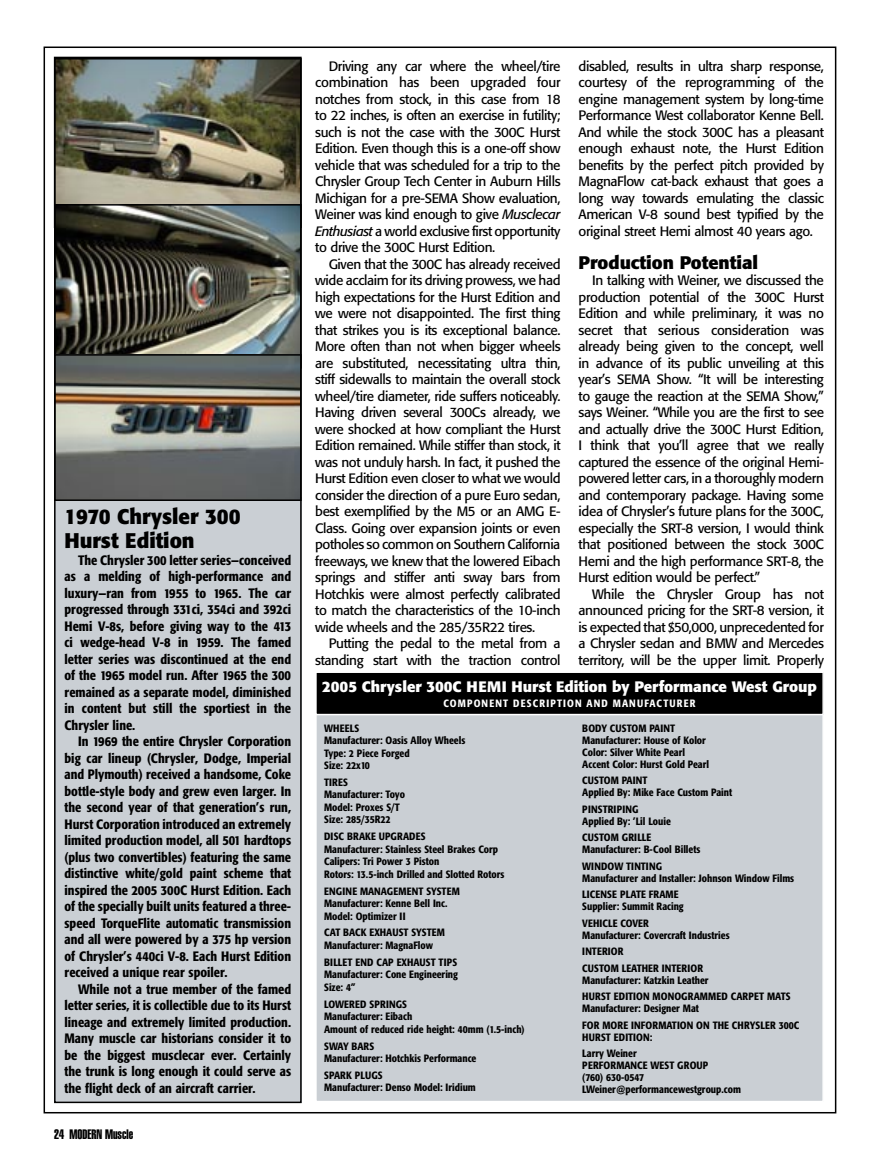
<style>
.page{position:relative;width:878px;height:1175px;background:#fff}
.page>*{position:absolute;margin:0;border:0;box-sizing:border-box;transform-origin:0 0}
.t1{font:700 21px/24px "Formata";color:#000}
.t2{font:700 18px "Formata";color:#000}
.t3{font:700 15px "Formata";color:#fff}
.t4{font:13.5px/16.5px "Formata";letter-spacing:-.025em;color:#000;text-align:justify}
.t5{font:500 condensed 13.5px/16.5px "Formata";color:#000;text-align:justify}
.t6{font:13.5px "Helvetica Extra Compressed";color:#000}
.t7{font:500 condensed 10.5px/12.5px "Formata";color:#000}
.t8{font:500 condensed 10.5px "Formata";letter-spacing:.11em;color:#fff}
.s1{font-style:italic}
</style>
<div class="page">
<div style="left:316px;top:713px;width:506px;height:388px;background:#cacfd4"></div>
<div style="left:54px;top:497px;width:247px;height:605px;background:#cacfd4"></div>
<img style="left:57px;top:61px;width:241px;height:143px">
<img style="left:57px;top:207px;width:241px;height:147px">
<img style="left:57px;top:357px;width:241px;height:141px">
<div style="left:54px;top:354px;width:247px;height:147px;border:2px solid #000"></div>
<div style="left:316px;top:672px;width:506px;height:42px;background:#000"></div>
<div style="left:315px;top:671px;width:508px;height:44px;border:2px solid #fff"></div>
<div style="left:54px;top:58px;width:247px;height:1045px;border:2px solid #000"></div>
<h1 class="t1" style="left:65px;top:504px;width:177px">1970 Chrysler 300<br>Hurst Edition</h1>
<p class="t5" style="left:65px;top:551px;width:228px;text-indent:14px">The Chrysler 300 letter series—conceived as a melding of high-performance and luxury—ran from 1955 to 1965. The car progressed through 331ci, 354ci and 392ci Hemi V-8s, before giving way to the 413 ci wedge-head V-8 in 1959. The famed letter series was discontinued at the end of the 1965 model run. After 1965 the 300 remained as a separate model, diminished in content but still the sportiest in the Chrysler line.</p>
<p class="t5" style="left:65px;top:733px;width:228px;text-indent:14px">In 1969 the entire Chrysler Corporation big car lineup (Chrysler, Dodge, Imperial and Plymouth) received a handsome, Coke bottle-style body and grew even larger. In the second year of that generation’s run, Hurst Corporation introduced an extremely limited production model, all 501 hardtops (plus two convertibles) featuring the same distinctive white/gold paint scheme that inspired the 2005 300C Hurst Edition. Each of the specially built units featured a three&shy;speed TorqueFlite automatic transmission and all were powered by a 375 hp version of Chrysler’s 440ci V-8. Each Hurst Edition received a unique rear spoiler.</p>
<p class="t5" style="left:65px;top:980px;width:228px;text-indent:14px">While not a true member of the famed letter series, it is collectible due to its Hurst lineage and extremely limited production.<br>Many muscle car historians consider it to be the biggest musclecar ever. Certainly the trunk is long enough it could serve as the flight deck of an aircraft carrier.</p>
<p class="t6" style="left:54px;top:1126px;width:81px">24 MODERN Muscle</p>
<p class="t4" style="left:315px;top:57px;width:247px;text-indent:14px">Driving any car where the wheel/tire combination has been upgraded four notches from stock, in this case from 18 to 22 inches, is often an exercise in futility; such is not the case with the 300C Hurst Edition. Even though this is a one-off show vehicle that was scheduled for a trip to the Chrysler Group Tech Center in Auburn Hills Michigan for a pre-SEMA Show evaluation, Weiner was kind enough to give <span class="s1">Musclecar Enthusiast</span> a world exclusive first opportunity to drive the 300C Hurst Edition.</p>
<p class="t4" style="left:315px;top:255px;width:247px;text-indent:14px">Given that the 300C has already received wide acclaim for its driving prowess, we had high expectations for the Hurst Edition and we were not disappointed. The first thing that strikes you is its exceptional balance.<br>More often than not when bigger wheels are substituted, necessitating ultra thin, stiff sidewalls to maintain the overall stock wheel/tire diameter, ride suffers noticeably.<br>Having driven several 300Cs already, we were shocked at how compliant the Hurst Edition remained. While stiffer than stock, it was not unduly harsh. In fact, it pushed the Hurst Edition even closer to what we would consider the direction of a pure Euro sedan, best exemplified by the M5 or an AMG E-Class. Going over expansion joints or even potholes so common on Southern California freeways, we knew that the lowered Eibach springs and stiffer anti sway bars from Hotchkis were almost perfectly calibrated to match the characteristics of the 10-inch wide wheels and the 285/35R22 tires.</p>
<p class="t4" style="left:315px;top:635px;width:247px;text-align:right">Putting the pedal to the metal from a standing start with the traction control</p>
<p class="t4" style="left:578px;top:57px;width:247px">disabled, results in ultra sharp response, courtesy of the reprogramming of the engine management system by long-time Performance West collaborator Kenne Bell.<br>And while the stock 300C has a pleasant enough exhaust note, the Hurst Edition benefits by the perfect pitch provided by MagnaFlow cat-back exhaust that goes a long way towards emulating the classic American V-8 sound best typified by the original street Hemi almost 40 years ago.</p>
<h2 class="t2" style="left:578px;top:251px;width:181px">Production Potential</h2>
<p class="t4" style="left:578px;top:272px;width:247px;text-indent:14px">In talking with Weiner, we discussed the production potential of the 300C Hurst Edition and while preliminary, it was no secret that serious consideration was already being given to the concept, well in advance of its public unveiling at this year’s SEMA Show. “It will be interesting to gauge the reaction at the SEMA Show,” says Weiner. “While you are the first to see and actually drive the 300C Hurst Edition, I think that you’ll agree that we really captured the essence of the original Hemi&shy;powered letter cars, in a thoroughly modern and contemporary package. Having some idea of Chrysler’s future plans for the 300C, especially the SRT-8 version, I would think that positioned between the stock 300C Hemi and the high performance SRT-8, the Hurst edition would be perfect.”</p>
<p class="t4" style="left:578px;top:585px;width:247px;text-indent:14px">While the Chrysler Group has not announced pricing for the SRT-8 version, it is expected that $50,000, unprecedented for a Chrysler sedan and BMW and Mercedes territory, will be the upper limit. Properly</p>
<p class="t3" style="left:322px;top:677px;width:496px">2005 Chrysler 300C HEMI Hurst Edition by Performance West Group</p>
<p class="t8" style="left:443px;top:697px;width:253px">COMPONENT DESCRIPTION AND MANUFACTURER</p>
<p class="t7" style="left:324px;top:721px;width:142px">WHEELS<br>Manufacturer: Oasis Alloy Wheels<br>Type: 2 Piece Forged<br>Size: 22x10</p>
<p class="t7" style="left:324px;top:776px;width:82px">TIRES<br>Manufacturer: Toyo<br>Model: Proxes S/T<br>Size: 285/35R22</p>
<p class="t7" style="left:324px;top:830px;width:182px">DISC BRAKE UPGRADES<br>Manufacturer: Stainless Steel Brakes Corp Calipers: Tri Power 3 Piston<br>Rotors: 13.5-inch Drilled and Slotted Rotors</p>
<p class="t7" style="left:324px;top:884px;width:137px">ENGINE MANAGEMENT SYSTEM<br>Manufacturer: Kenne Bell Inc.<br>Model: Optimizer II</p>
<p class="t7" style="left:324px;top:926px;width:122px">CAT BACK EXHAUST SYSTEM<br>Manufacturer: MagnaFlow</p>
<p class="t7" style="left:324px;top:956px;width:135px;text-align:justify">BILLET END CAP EXHAUST TIPS Manufacturer: Cone Engineering Size: 4”</p>
<p class="t7" style="left:324px;top:997px;width:202px">LOWERED SPRINGS<br>Manufacturer: Eibach<br>Amount of reduced ride height: 40mm (1.5-inch)</p>
<p class="t7" style="left:324px;top:1039px;width:154px">SWAY BARS<br>Manufacturer: Hotchkis Performance</p>
<p class="t7" style="left:324px;top:1069px;width:153px">SPARK PLUGS<br>Manufacturer: Denso Model: Iridium</p>
<p class="t7" style="left:582px;top:722px;width:128px;line-height:12px">BODY CUSTOM PAINT<br>Manufacturer: House of Kolor<br>Color: Silver White Pearl<br>Accent Color: Hurst Gold Pearl</p>
<p class="t7" style="left:582px;top:774px;width:151px;line-height:12px">CUSTOM PAINT<br>Applied By: Mike Face Custom Paint</p>
<p class="t7" style="left:582px;top:803px;width:90px;line-height:12px">PINSTRIPING<br>Applied By: ’Lil Louie</p>
<p class="t7" style="left:582px;top:831px;width:119px;line-height:12px">CUSTOM GRILLE<br>Manufacturer: B-Cool Billets</p>
<p class="t7" style="left:582px;top:860px;width:213px;line-height:12px">WINDOW TINTING<br>Manufacturer and Installer: Johnson Window Films</p>
<p class="t7" style="left:582px;top:888px;width:103px;line-height:12px">LICENSE PLATE FRAME<br>Supplier: Summit Racing</p>
<p class="t7" style="left:582px;top:917px;width:149px;line-height:12px">VEHICLE COVER<br>Manufacturer: Covercraft Industries</p>
<p class="t7" style="left:582px;top:943px;width:122px;line-height:16.5px">INTERIOR<br>CUSTOM LEATHER INTERIOR</p>
<p class="t7" style="left:582px;top:971px;width:209px;line-height:16.5px">Manufacturer: Katzkin Leather<br>HURST EDITION MONOGRAMMED CARPET MATS</p>
<p class="t7" style="left:582px;top:1000px;width:218px;line-height:16.5px">Manufacturer: Designer Mat<br>FOR MORE INFORMATION ON THE CHRYSLER 300C</p>
<p class="t7" style="left:582px;top:1028px;width:71px;line-height:16.5px">HURST EDITION:<br>Larry Weiner</p>
<p class="t7" style="left:582px;top:1059px;width:160px;line-height:12px">PERFORMANCE WEST GROUP<br>(760) 630-0547<br>LWeiner@performancewestgroup.com</p>
</div>
